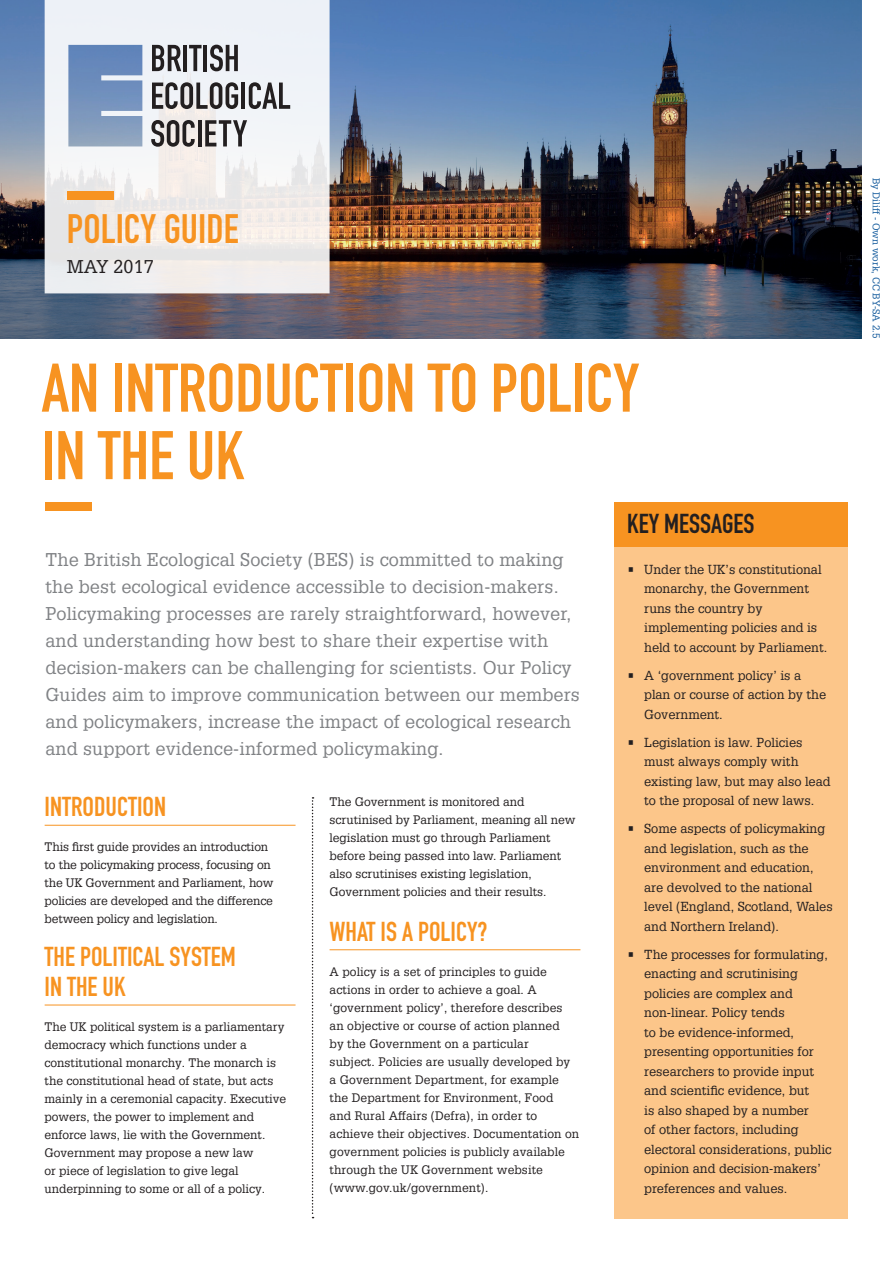
<style>
.page{position:relative;width:893px;height:1263px;background:#fff}
.page>*{position:absolute;margin:0;border:0;box-sizing:border-box;transform-origin:0 0}
.t1{font:67.5px/67.5px "DIN Engschrift Std";color:#f79321}
.t2{font:40.5px "DIN Engschrift Std";color:#f79321}
.t3{font:27px/30px "DIN Engschrift Std";color:#f79321}
.t4{font:27px "DIN Engschrift Std";color:#231f20}
.t5{font:18px/27px "Glypha LT Pro";letter-spacing:.01em;color:#808285}
.t6{font:18px "Glypha LT Pro";color:#231f20}
.t7{font:12.75px/19.5px "Glypha LT Pro";color:#231f20}
.t8{font:12px/18px "Glypha LT Pro";color:#231f20}
.t9{font:9.75px "Glypha LT Pro";color:#175d9e}
</style>
<div class="page">
<img style="left:0;top:0;width:861px;height:338px">
<svg style="left:45px;top:0;width:285px;height:293px"></svg>
<div style="left:45px;top:502px;width:47px;height:8px;background:#f79321"></div>
<hr style="left:45px;top:825px;width:251px;height:1px;background:#f79321">
<hr style="left:45px;top:1005px;width:251px;height:1px;background:#f79321">
<hr style="left:330px;top:949px;width:250px;height:1px;background:#f79321">
<div style="left:67px;top:191px;width:47px;height:9px;background:#f79321"></div>
<svg style="left:312px;top:797px;width:2px;height:421px"></svg>
<svg style="left:152px;top:45px;width:29px;height:26px"></svg>
<hr style="left:184px;top:45px;width:3px;height:26px;background:#231f20">
<svg style="left:189px;top:45px;width:13px;height:26px"></svg>
<hr style="left:203px;top:45px;width:4px;height:26px;background:#231f20">
<svg style="left:210px;top:45px;width:28px;height:26px"></svg>
<svg style="left:152px;top:82px;width:86px;height:27px"></svg>
<hr style="left:242px;top:83px;width:3px;height:26px;background:#231f20">
<svg style="left:249px;top:82px;width:41px;height:27px"></svg>
<svg style="left:151px;top:120px;width:44px;height:27px"></svg>
<hr style="left:198px;top:120px;width:4px;height:26px;background:#231f20">
<svg style="left:205px;top:120px;width:42px;height:26px"></svg>
<div style="left:614px;top:502px;width:234px;height:716px;background:#fcc68a"></div>
<div style="left:614px;top:502px;width:234px;height:44px;background:#f79321"></div>
<h2 class="t2" style="left:67px;top:205px;width:173px">POLICY GUIDE</h2>
<h3 class="t6" style="left:67px;top:256px;width:88px">MAY 2017</h3>
<h1 class="t1" style="left:42px;top:355px;width:599px">AN INTRODUCTION TO POLICY<br>IN THE UK</h1>
<p class="t5" style="left:45px;top:545px;width:536px">The British Ecological Society (BES) is committed to making the best ecological evidence accessible to decision-makers.<br>Policymaking processes are rarely straightforward, however, and understanding how best to share their expertise with decision-makers can be challenging for scientists. Our Policy Guides aim to improve communication between our members and policymakers, increase the impact of ecological research and support evidence-informed policymaking.</p>
<h3 class="t3" style="left:45px;top:792px;width:123px">INTRODUCTION</h3>
<p class="t8" style="left:45px;top:838px;width:230px">This first guide provides an introduction to the policymaking process, focusing on the UK Government and Parliament, how policies are developed and the difference between policy and legislation.</p>
<h3 class="t3" style="left:45px;top:942px;width:193px">THE POLITICAL SYSTEM<br>IN THE UK</h3>
<p class="t8" style="left:45px;top:1018px;width:243px">The UK political system is a parliamentary democracy which functions under a constitutional monarchy. The monarch is the constitutional head of state, but acts mainly in a ceremonial capacity. Executive powers, the power to implement and enforce laws, lie with the Government.<br>Government may propose a new law<br>or piece of legislation to give legal underpinning to some or all of a policy.</p>
<p class="t8" style="left:330px;top:792px;width:247px">The Government is monitored and scrutinised by Parliament, meaning all new legislation must go through Parliament before being passed into law. Parliament also scrutinises existing legislation, Government policies and their results.</p>
<h3 class="t3" style="left:330px;top:917px;width:159px">WHAT IS A POLICY?</h3>
<p class="t8" style="left:330px;top:962px;width:251px">A policy is a set of principles to guide actions in order to achieve a goal. A ‘government policy’, therefore describes an objective or course of action planned<br>by the Government on a particular<br>subject. Policies are usually developed by a Government Department, for example the Department for Environment, Food<br>and Rural Affairs (Defra), in order to achieve their objectives. Documentation on government policies is publicly available through the UK Government website (www.gov.uk/government).</p>
<h3 class="t4" style="left:627px;top:508px;width:129px">KEY MESSAGES</h3>
<p class="t7" style="left:644px;top:559px;width:185px;text-indent:-17px">• Under the UK’s constitutional monarchy, the Government runs the country by implementing policies and is held to account by Parliament.</p>
<p class="t7" style="left:644px;top:665px;width:183px;text-indent:-17px">• A ‘government policy’ is a plan or course of action by the<br>Government.</p>
<p class="t7" style="left:644px;top:732px;width:188px;text-indent:-17px">• Legislation is law. Policies must always comply with existing law, but may also lead to the proposal of new laws.</p>
<p class="t7" style="left:644px;top:819px;width:190px;text-indent:-17px">• Some aspects of policymaking and legislation, such as the environment and education, are devolved to the national level (England, Scotland, Wales and Northern Ireland).</p>
<p class="t7" style="left:644px;top:944px;width:189px;text-indent:-17px">• The processes for formulating, enacting and scrutinising policies are complex and non-linear. Policy tends<br>to be evidence-informed, presenting opportunities for researchers to provide input and scientific evidence, but<br>is also shaped by a number<br>of other factors, including electoral considerations, public opinion and decision-makers’ preferences and values.</p>
<p class="t9" style="left:882px;top:178px;width:162px;rotate:90deg">By Diliff - Own work, CC BY-SA 2.5</p>
</div>
